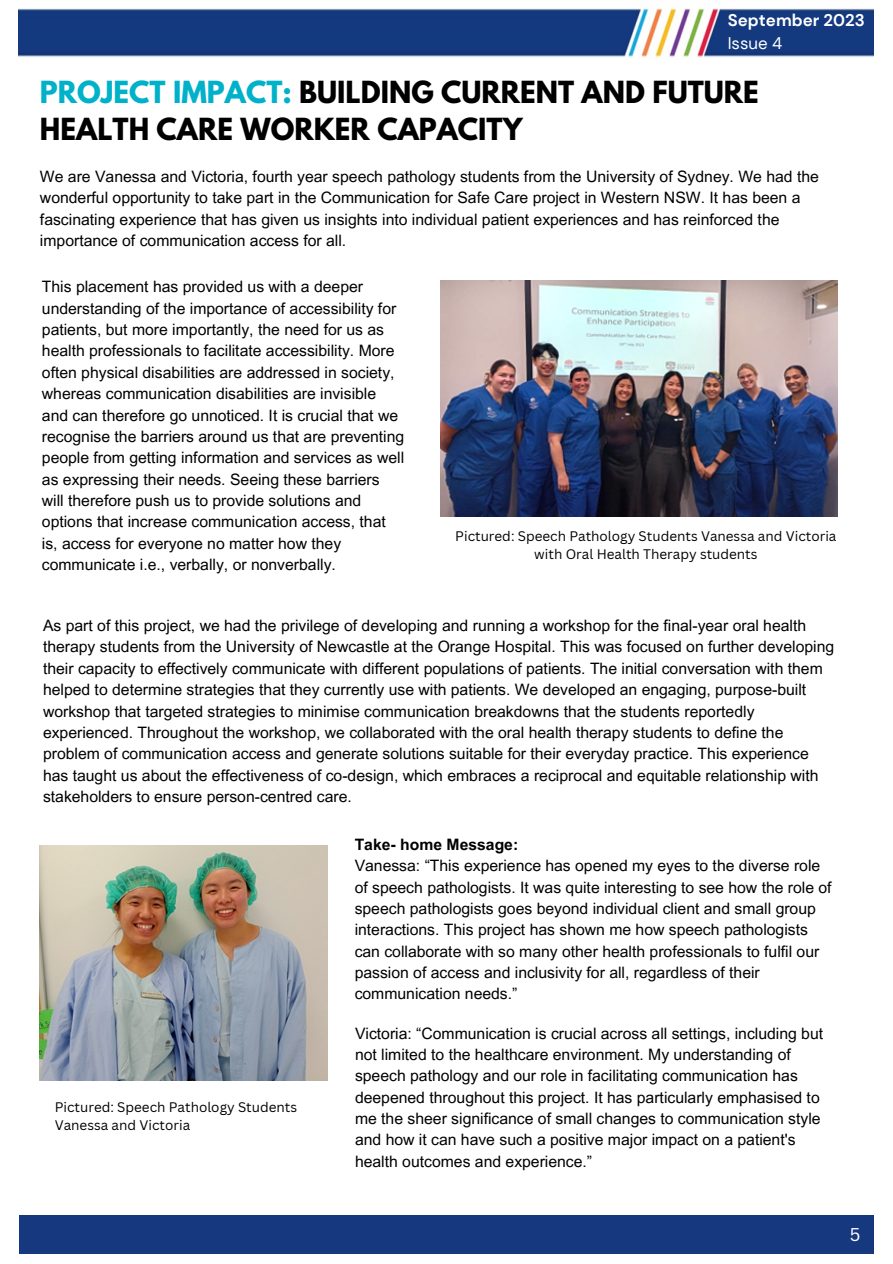
<style>
.page{position:relative;width:893px;height:1264px;background:#fff}
.page>*{position:absolute;margin:0;border:0;box-sizing:border-box;transform-origin:0 0}
.t1{font:700 27px/37px "League Spartan";color:#000}
.t2{font:18px "Canva Sans";color:#fff}
.t3{font:700 16.8px "DM Sans";color:#fff}
.t4{font:16.8px "DM Sans";color:#fff}
.t5{font:15.75px/21.3px "Arial MT Pro";color:#000}
.t6{font:700 15.75px "Arial MT Pro";color:#000}
.t7{font:13.5px/18px "Canva Sans";color:#000;text-align:center}
.s1{color:#00b1ca}
</style>
<div class="page">
<img style="left:18px;top:8px;width:855px;height:50px">
<div style="left:19px;top:1215px;width:854px;height:37px;background:#16387f"></div>
<img style="left:440px;top:280px;width:397px;height:236px">
<img style="left:40px;top:845px;width:288px;height:235px">
<p class="t3" style="left:727px;top:10px;width:138px">September 2023</p>
<p class="t4" style="left:727px;top:32px;width:56px">Issue 4</p>
<p class="t1" style="left:40px;top:77px;width:720px"><span class="s1">PROJECT IMPACT:</span> BUILDING CURRENT AND FUTURE<br>HEALTH CARE WORKER CAPACITY</p>
<p class="t5" style="left:40px;top:168px;width:780px">We are Vanessa and Victoria, fourth year speech pathology students from the University of Sydney. We had the wonderful opportunity to take part in the Communication for Safe Care project in Western NSW. It has been a fascinating experience that has given us insights into individual patient experiences and has reinforced the importance of communication access for all.</p>
<p class="t5" style="left:42px;top:278px;width:364px">This placement has provided us with a deeper understanding of the importance of accessibility for patients, but more importantly, the need for us as health professionals to facilitate accessibility. More often physical disabilities are addressed in society, whereas communication disabilities are invisible and can therefore go unnoticed. It is crucial that we recognise the barriers around us that are preventing people from getting information and services as well as expressing their needs. Seeing these barriers will therefore push us to provide solutions and options that increase communication access, that is, access for everyone no matter how they communicate i.e., verbally, or nonverbally.</p>
<p class="t7" style="left:455px;top:526px;width:382px">Pictured: Speech Pathology Students Vanessa and Victoria with Oral Health Therapy students</p>
<p class="t5" style="left:43px;top:617px;width:792px">As part of this project, we had the privilege of developing and running a workshop for the final-year oral health therapy students from the University of Newcastle at the Orange Hospital. This was focused on further developing their capacity to effectively communicate with different populations of patients. The initial conversation with them helped to determine strategies that they currently use with patients. We developed an engaging, purpose-built workshop that targeted strategies to minimise communication breakdowns that the students reportedly experienced. Throughout the workshop, we collaborated with the oral health therapy students to define the problem of communication access and generate solutions suitable for their everyday practice. This experience has taught us about the effectiveness of co-design, which embraces a reciprocal and equitable relationship with stakeholders to ensure person-centred care.</p>
<p class="t6" style="left:354px;top:838px;width:165px">Take- home Message:</p>
<p class="t5" style="left:354px;top:857px;width:478px">Vanessa: “This experience has opened my eyes to the diverse role of speech pathologists. It was quite interesting to see how the role of speech pathologists goes beyond individual client and small group interactions. This project has shown me how speech pathologists can collaborate with so many other health professionals to fulfil our passion of access and inclusivity for all, regardless of their communication needs.”</p>
<p class="t5" style="left:355px;top:1024px;width:469px">Victoria: “Communication is crucial across all settings, including but not limited to the healthcare environment. My understanding of speech pathology and our role in facilitating communication has deepened throughout this project. It has particularly emphasised to me the sheer significance of small changes to communication style and how it can have such a positive major impact on a patient's health outcomes and experience.”</p>
<p class="t7" style="left:55px;top:1097px;width:244px;text-align:left">Pictured: Speech Pathology Students<br>Vanessa and Victoria</p>
<p class="t2" style="left:849px;top:1221px;width:12px">5</p>
</div>
